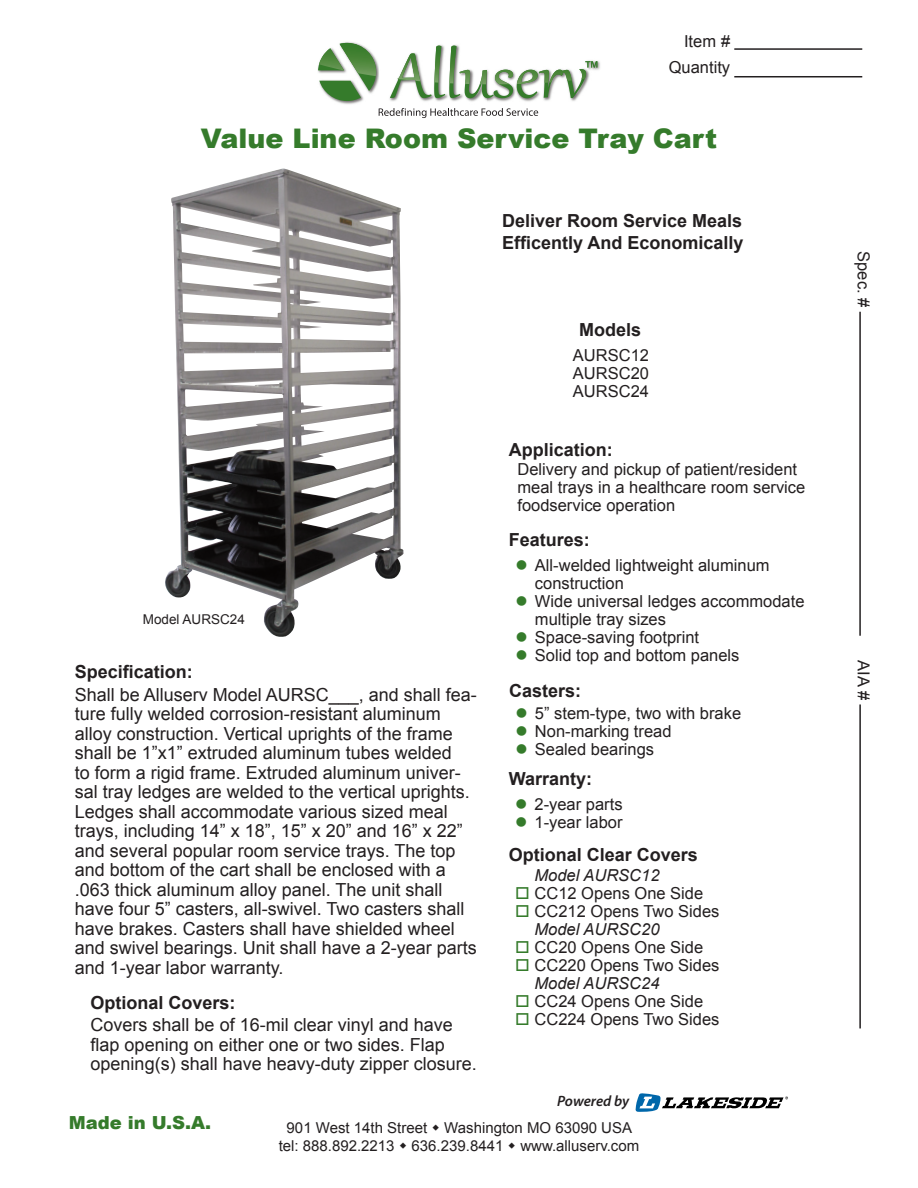
<style>
.page{position:relative;width:918px;height:1188px;background:#fff}
.page>*{position:absolute;margin:0;border:0;box-sizing:border-box;transform-origin:0 0}
.t1{font:900 27px "Arial";color:#357b2b}
.t2{font:18px/19.5px "Arial";color:#231f20}
.t3{font:700 18px "Arial";color:#231f20}
.t4{font:900 18px "Arial";color:#357b2b}
.t5{font:16.5px/18px "Arial";color:#231f20}
.t6{font:italic 16.5px "Arial";color:#231f20}
.t7{font:15px "Arial";color:#231f20}
.t8{font:italic 600 15px "Myriad Pro";letter-spacing:-.01em;color:#231f20}
.t9{font:13.5px "Arial";color:#231f20}
.s1{color:#357b2b}
</style>
<div class="page">
<img style="left:335px;top:42px;width:265px;height:62px">
<svg style="left:318px;top:43px;width:279px;height:58px"></svg>
<svg style="left:379px;top:108px;width:159px;height:10px"></svg>
<hr style="left:734px;top:48px;width:128px;height:2px;background:#231f20">
<hr style="left:734px;top:76px;width:128px;height:1px;background:#231f20">
<hr style="left:859px;top:312px;width:2px;height:324px;background:#231f20">
<hr style="left:859px;top:704px;width:2px;height:324px;background:#231f20">
<img style="left:165px;top:168px;width:239px;height:469px">
<svg style="left:636px;top:1093px;width:152px;height:19px"></svg>
<p class="t5" style="left:684px;top:32px;width:48px">Item #</p>
<p class="t5" style="left:669px;top:59px;width:63px">Quantity</p>
<p class="t1" style="left:201px;top:119px;width:518px">Value Line Room Service Tray Cart</p>
<p class="t3" style="left:502px;top:209px;width:242px">Deliver Room Service Meals</p>
<p class="t3" style="left:502px;top:230px;width:243px">Efficently And Economically</p>
<p class="t3" style="left:579px;top:318px;width:64px">Models</p>
<p class="t5" style="left:573px;top:346px;width:78px">AURSC12</p>
<p class="t5" style="left:573px;top:364px;width:78px">AURSC20</p>
<p class="t5" style="left:573px;top:382px;width:78px">AURSC24</p>
<p class="t3" style="left:509px;top:438px;width:106px">Application:</p>
<p class="t9" style="left:143px;top:611px;width:104px">Model AURSC24</p>
<p class="t3" style="left:75px;top:660px;width:120px">Specification:</p>
<p class="t2" style="left:75px;top:685px;width:404px">Shall be Alluserv Model AURSC___, and shall fea&shy;ture fully welded corrosion-resistant aluminum</p>
<p class="t2" style="left:75px;top:724px;width:404px">alloy construction. Vertical uprights of the frame shall be 1”x1” extruded aluminum tubes welded<br>to form a rigid frame. Extruded aluminum univer&shy;sal tray ledges are welded to the vertical uprights.<br>Ledges shall accommodate various sized meal trays, including 14” x 18”, 15” x 20” and 16” x 22” and several popular room service trays. The top and bottom of the cart shall be enclosed with a .063 thick aluminum alloy panel. The unit shall have four 5” casters, all-swivel. Two casters shall have brakes. Casters shall have shielded wheel and swivel bearings. Unit shall have a 2-year parts and 1-year labor warranty.</p>
<p class="t3" style="left:91px;top:990px;width:147px">Optional Covers:</p>
<p class="t2" style="left:91px;top:1016px;width:388px">Covers shall be of 16-mil clear vinyl and have flap opening on either one or two sides. Flap opening(s) shall have heavy-duty zipper closure.</p>
<p class="t5" style="left:517px;top:460px;width:289px">Delivery and pickup of patient/resident meal trays in a healthcare room service foodservice operation</p>
<p class="t3" style="left:509px;top:528px;width:83px">Features:</p>
<p class="t5" style="left:515px;top:556px;width:256px"><span class="s1">●</span> All-welded lightweight aluminum</p>
<p class="t5" style="left:535px;top:574px;width:90px">construction</p>
<p class="t5" style="left:535px;top:592px;width:271px;text-indent:-20px"><span class="s1">●</span> Wide universal ledges accommodate multiple tray sizes</p>
<p class="t5" style="left:515px;top:628px;width:185px"><span class="s1">●</span> Space-saving footprint</p>
<p class="t5" style="left:515px;top:646px;width:226px"><span class="s1">●</span> Solid top and bottom panels</p>
<p class="t3" style="left:509px;top:679px;width:74px">Casters:</p>
<p class="t5" style="left:515px;top:705px;width:227px"><span class="s1">●</span> 5” stem-type, two with brake</p>
<p class="t5" style="left:515px;top:723px;width:158px"><span class="s1">●</span> Non-marking tread</p>
<p class="t5" style="left:515px;top:741px;width:140px"><span class="s1">●</span> Sealed bearings</p>
<p class="t3" style="left:509px;top:767px;width:85px">Warranty:</p>
<p class="t5" style="left:515px;top:796px;width:109px"><span class="s1">●</span> 2-year parts</p>
<p class="t5" style="left:515px;top:814px;width:109px"><span class="s1">●</span> 1-year labor</p>
<p class="t3" style="left:509px;top:843px;width:191px">Optional Clear Covers</p>
<p class="t6" style="left:535px;top:864px;width:127px">Model AURSC12</p>
<p class="t5" style="left:515px;top:884px;width:190px"><span class="s1">□</span> CC12 Opens One Side</p>
<p class="t5" style="left:515px;top:902px;width:206px"><span class="s1">□</span> CC212 Opens Two Sides</p>
<p class="t6" style="left:535px;top:918px;width:127px">Model AURSC20</p>
<p class="t5" style="left:515px;top:938px;width:190px"><span class="s1">□</span> CC20 Opens One Side</p>
<p class="t5" style="left:515px;top:956px;width:206px"><span class="s1">□</span> CC220 Opens Two Sides</p>
<p class="t6" style="left:535px;top:972px;width:127px">Model AURSC24</p>
<p class="t5" style="left:515px;top:992px;width:190px"><span class="s1">□</span> CC24 Opens One Side</p>
<p class="t5" style="left:515px;top:1010px;width:206px"><span class="s1">□</span> CC224 Opens Two Sides</p>
<p class="t8" style="left:557px;top:1092px;width:74px">Powered by</p>
<p class="t4" style="left:69px;top:1110px;width:144px">Made in U.S.A.</p>
<p class="t7" style="left:287px;top:1118px;width:347px">901 West 14th Street Washington MO 63090 USA</p>
<p class="t7" style="left:279px;top:1136px;width:362px">tel: 888.892.2213 636.239.8441 www.alluserv.com</p>
<p class="t5" style="left:873px;top:251px;width:58px;rotate:90deg">Spec. #</p>
<p class="t5" style="left:873px;top:660px;width:41px;rotate:90deg">AIA #</p>
</div>
